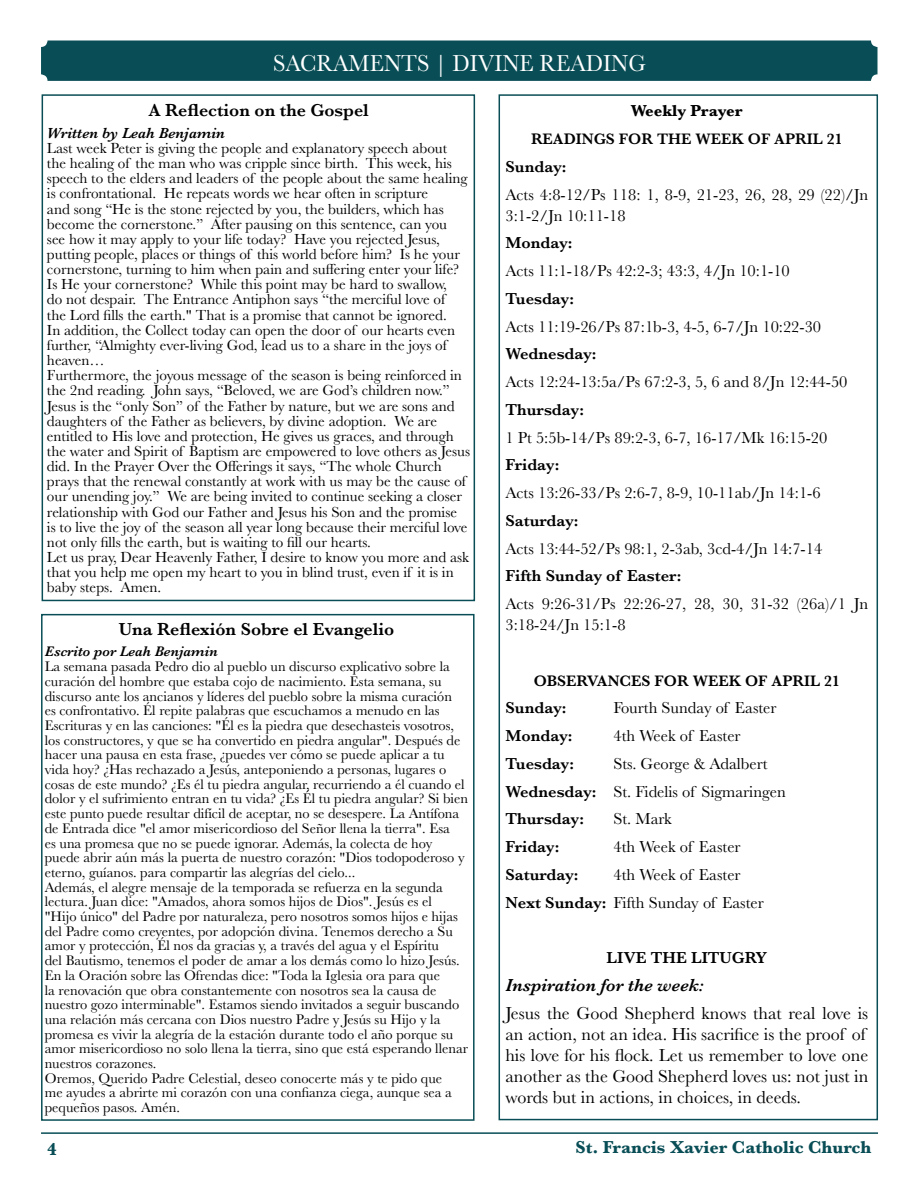
<style>
.page{position:relative;width:918px;height:1188px;background:#fff}
.page>*{position:absolute;margin:0;border:0;box-sizing:border-box;transform-origin:0 0}
.t1{font:24px "Sdsvlq Baskerville";color:#fff;scale:.95 1}
.t2{font:18px/21px "Bydncq Baskerville";color:#000}
.t3{font:600 18px "Fcrhhd Baskerville";color:#000}
.t4{font:700 18px "Baskerville";color:#094e56}
.t5{font:italic 600 18px "Baskerville";color:#000}
.t6{font:16.5px/21px "Bydncq Baskerville";color:#000}
.t7{font:600 16.5px "Mglwnp Baskerville";color:#000}
.t8{font:16.5px "Sdsvlq Baskerville";color:#000}
.t9{font:700 16.5px "Baskerville";color:#000}
.t10{font:600 15.75px "Mglwnp Baskerville";color:#000}
.t11{font:15.15px/15.1px "Bydncq Baskerville";color:#000}
.t12{font:15.15px "Sdsvlq Baskerville";color:#000}
.t13{font:italic 600 15.15px "Baskerville";color:#000}
.t14{font:14.4px/14.7px "Bydncq Baskerville";color:#000}
.t15{font:italic 600 14.4px "Baskerville";color:#000}
.s1{font-family:"Mglwnp Baskerville";font-weight:600}
</style>
<div class="page">
<hr style="left:41px;top:1132px;width:837px;height:2px;background:#094e56">
<div style="left:41px;top:41px;width:837px;height:40px;background:#094e56;border-radius:6px"></div>
<div style="left:499px;top:94px;width:379px;height:1026px;border:2px solid #094e56"></div>
<div style="left:41px;top:614px;width:434px;height:507px;border:2px solid #094e56"></div>
<div style="left:42px;top:94px;width:433px;height:507px;border:2px solid #094e56"></div>
<h1 class="t1" style="left:273px;top:48px;width:394px">SACRAMENTS | DIVINE READING</h1>
<p class="t9" style="left:631px;top:99px;width:113px">Weekly Prayer</p>
<p class="t10" style="left:531px;top:128px;width:313px">READINGS FOR THE WEEK OF APRIL 21</p>
<p class="t7" style="left:505px;top:155px;width:63px">Sunday:</p>
<p class="t6" style="left:505px;top:184px;width:364px">Acts 4:8-12/Ps 118: 1, 8-9, 21-23, 26, 28, 29 (22)/Jn<br>3:1-2/Jn 10:11-18</p>
<p class="t7" style="left:505px;top:231px;width:69px">Monday:</p>
<p class="t6" style="left:505px;top:260px;width:286px">Acts 11:1-18/Ps 42:2-3; 43:3, 4/Jn 10:1-10</p>
<p class="t7" style="left:505px;top:287px;width:70px">Tuesday:</p>
<p class="t6" style="left:505px;top:316px;width:317px">Acts 11:19-26/Ps 87:1b-3, 4-5, 6-7/Jn 10:22-30</p>
<p class="t7" style="left:505px;top:342px;width:93px">Wednesday:</p>
<p class="t6" style="left:505px;top:371px;width:344px">Acts 12:24-13:5a/Ps 67:2-3, 5, 6 and 8/Jn 12:44-50</p>
<p class="t7" style="left:505px;top:398px;width:80px">Thursday:</p>
<p class="t6" style="left:505px;top:427px;width:323px">1 Pt 5:5b-14/Ps 89:2-3, 6-7, 16-17/Mk 16:15-20</p>
<p class="t7" style="left:505px;top:453px;width:55px">Friday:</p>
<p class="t6" style="left:505px;top:482px;width:317px">Acts 13:26-33/Ps 2:6-7, 8-9, 10-11ab/Jn 14:1-6</p>
<p class="t7" style="left:505px;top:509px;width:75px">Saturday:</p>
<p class="t6" style="left:505px;top:538px;width:318px">Acts 13:44-52/Ps 98:1, 2-3ab, 3cd-4/Jn 14:7-14</p>
<p class="t7" style="left:505px;top:564px;width:177px">Fifth Sunday of Easter:</p>
<p class="t6" style="left:505px;top:593px;width:364px">Acts 9:26-31/Ps 22:26-27, 28, 30, 31-32 (26a)/1 Jn<br>3:18-24/Jn 15:1-8</p>
<p class="t3" style="left:148px;top:97px;width:222px">A Reflection on the Gospel</p>
<p class="t13" style="left:47px;top:123px;width:180px">Written by Leah Benjamin</p>
<p class="t11" style="left:47px;top:141px;width:422px">Last week Peter is giving the people and explanatory speech about the healing of the man who was cripple since birth. This week, his speech to the elders and leaders of the people about the same healing is confrontational. He repeats words we hear often in scripture<br>and song “He is the stone rejected by you, the builders, which has become the cornerstone.” After pausing on this sentence, can you see how it may apply to your life today? Have you rejected Jesus, putting people, places or things of this world before him? Is he your cornerstone, turning to him when pain and suffering enter your life?<br>Is He your cornerstone? While this point may be hard to swallow,<br>do not despair. The Entrance Antiphon says “the merciful love of the Lord fills the earth." That is a promise that cannot be ignored.<br>In addition, the Collect today can open the door of our hearts even further, “Almighty ever-living God, lead us to a share in the joys of</p>
<p class="t12" style="left:47px;top:351px;width:59px">heaven…</p>
<p class="t11" style="left:47px;top:368px;width:425px">Furthermore, the joyous message of the season is being reinforced in the 2nd reading. John says, “Beloved, we are God’s children now.” Jesus is the “only Son” of the Father by nature, but we are sons and daughters of the Father as believers, by divine adoption. We are entitled to His love and protection, He gives us graces, and through the water and Spirit of Baptism are empowered to love others as Jesus did. In the Prayer Over the Offerings it says, “The whole Church prays that the renewal constantly at work with us may be the cause of our unending joy.” We are being invited to continue seeking a closer relationship with God our Father and Jesus his Son and the promise<br>is to live the joy of the season all year long because their merciful love not only fills the earth, but is waiting to fill our hearts.<br>Let us pray, Dear Heavenly Father, I desire to know you more and ask that you help me open my heart to you in blind trust, even if it is in</p>
<p class="t12" style="left:47px;top:578px;width:116px">baby steps. Amen.</p>
<p class="t3" style="left:119px;top:616px;width:277px">Una Reflexión Sobre el Evangelio</p>
<p class="t15" style="left:45px;top:642px;width:174px">Escrito por Leah Benjamin</p>
<p class="t14" style="left:45px;top:659px;width:425px">La semana pasada Pedro dio al pueblo un discurso explicativo sobre la curación del hombre que estaba cojo de nacimiento. Esta semana, su discurso ante los ancianos y líderes del pueblo sobre la misma curación<br>es confrontativo. Él repite palabras que escuchamos a menudo en las Escrituras y en las canciones: "Él es la piedra que desechasteis vosotros, los constructores, y que se ha convertido en piedra angular". Después de hacer una pausa en esta frase, ¿puedes ver cómo se puede aplicar a tu vida hoy? ¿Has rechazado a Jesús, anteponiendo a personas, lugares o cosas de este mundo? ¿Es él tu piedra angular, recurriendo a él cuando el dolor y el sufrimiento entran en tu vida? ¿Es Él tu piedra angular? Si bien este punto puede resultar difícil de aceptar, no se desespere. La Antífona de Entrada dice "el amor misericordioso del Señor llena la tierra". Esa<br>es una promesa que no se puede ignorar. Además, la colecta de hoy puede abrir aún más la puerta de nuestro corazón: "Dios todopoderoso y eterno, guíanos. para compartir las alegrías del cielo...<br>Además, el alegre mensaje de la temporada se refuerza en la segunda lectura. Juan dice: "Amados, ahora somos hijos de Dios". Jesús es el<br>"Hijo único" del Padre por naturaleza, pero nosotros somos hijos e hijas del Padre como creyentes, por adopción divina. Tenemos derecho a Su amor y protección, Él nos da gracias y, a través del agua y el Espíritu<br>del Bautismo, tenemos el poder de amar a los demás como lo hizo Jesús.<br>En la Oración sobre las Ofrendas dice: "Toda la Iglesia ora para que<br>la renovación que obra constantemente con nosotros sea la causa de nuestro gozo interminable". Estamos siendo invitados a seguir buscando una relación más cercana con Dios nuestro Padre y Jesús su Hijo y la promesa es vivir la alegría de la estación durante todo el año porque su amor misericordioso no solo llena la tierra, sino que está esperando llenar nuestros corazones.<br>Oremos, Querido Padre Celestial, deseo conocerte más y te pido que<br>me ayudes a abrirte mi corazón con una confianza ciega, aunque sea a pequeños pasos. Amén.</p>
<p class="t10" style="left:534px;top:669px;width:308px">OBSERVANCES FOR WEEK OF APRIL 21</p>
<p class="t7" style="left:505px;top:696px;width:63px">Sunday:</p>
<p class="t6" style="left:613px;top:698px;width:165px">Fourth Sunday of Easter</p>
<p class="t7" style="left:505px;top:724px;width:69px">Monday:</p>
<p class="t6" style="left:613px;top:725px;width:129px">4th Week of Easter</p>
<p class="t7" style="left:505px;top:752px;width:70px">Tuesday:</p>
<p class="t8" style="left:613px;top:753px;width:156px">Sts. George &amp; Adalbert</p>
<p class="t6" style="left:505px;top:781px;width:282px"><span class="s1">Wednesday:</span> St. Fidelis of Sigmaringen</p>
<p class="t7" style="left:505px;top:807px;width:80px">Thursday:</p>
<p class="t6" style="left:613px;top:809px;width:60px">St. Mark</p>
<p class="t7" style="left:505px;top:835px;width:55px">Friday:</p>
<p class="t6" style="left:613px;top:836px;width:129px">4th Week of Easter</p>
<p class="t7" style="left:505px;top:863px;width:75px">Saturday:</p>
<p class="t6" style="left:505px;top:861px;width:260px;line-height:27.8px;text-indent:108px">4th Week of Easter<br><span class="s1">Next Sunday:</span> Fifth Sunday of Easter</p>
<p class="t7" style="left:607px;top:946px;width:162px">LIVE THE LITUGRY</p>
<p class="t5" style="left:505px;top:973px;width:200px">Inspiration for the week:</p>
<p class="t2" style="left:505px;top:1003px;width:364px">Jesus the Good Shepherd knows that real love is an action, not an idea. His sacrifice is the proof of his love for his flock. Let us remember to love one another as the Good Shepherd loves us: not just in words but in actions, in choices, in deeds.</p>
<p class="t4" style="left:47px;top:1137px;width:11px">4</p>
<p class="t4" style="left:576px;top:1134px;width:297px">St. Francis Xavier Catholic Church</p>
</div>
